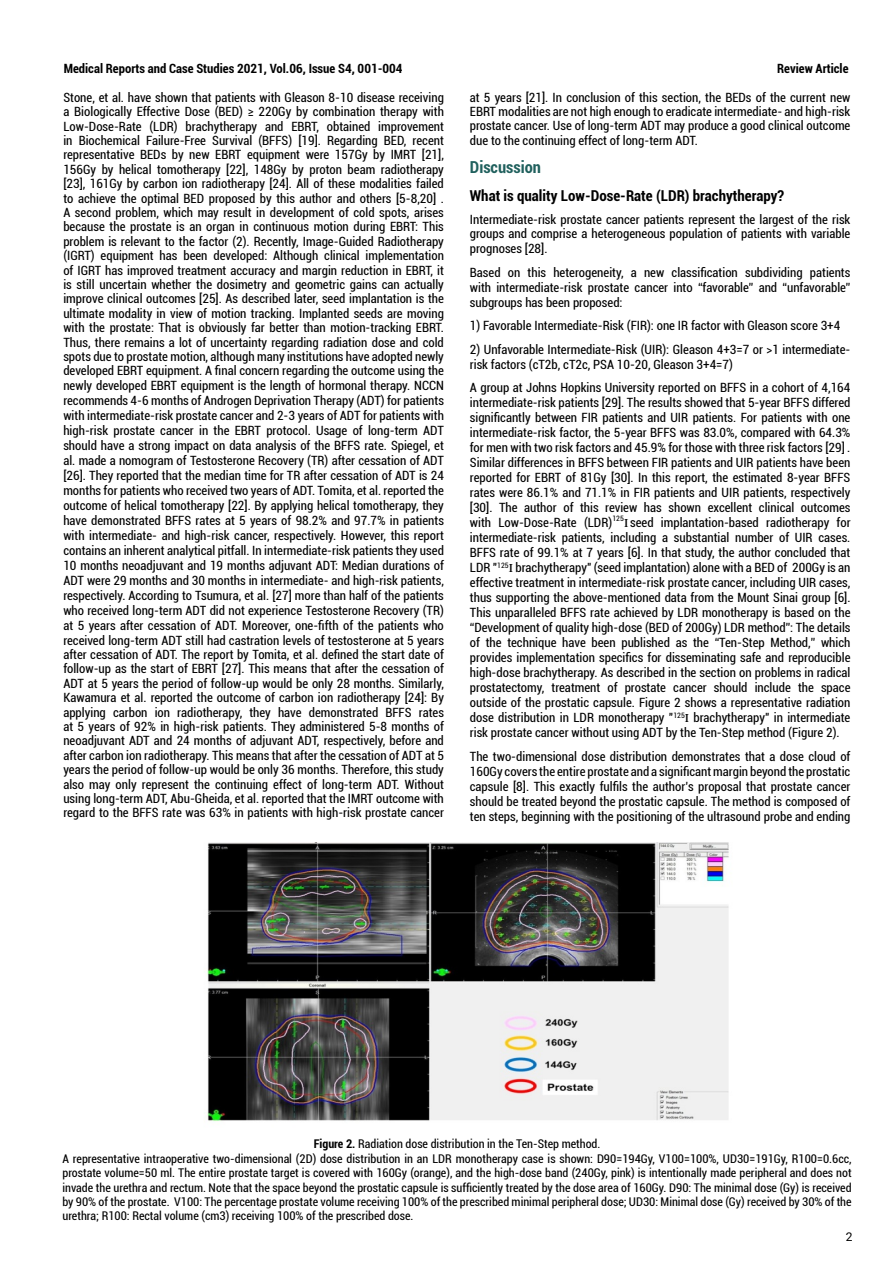
<style>
.page{position:relative;width:893px;height:1263px;background:#fff}
.page>*{position:absolute;margin:0;border:0;box-sizing:border-box;transform-origin:0 0}
.t1{font:700 condensed 16.5px "Roboto";color:#20605d}
.t2{font:700 condensed 15px "Roboto";color:#000}
.t3{font:condensed 12.75px/14.5px "Roboto";color:#000;text-align:justify}
.t4{font:700 condensed 12.75px "Roboto";color:#000}
.t5{font:condensed 12px/14.4px "Roboto";color:#000}
.t6{font:12px "Roboto";color:#000}
.t7{font:condensed 7.5px "Roboto";color:#000}
.s1{font-family:"Times New Roman";font-stretch:normal;font-size:16.5px}
.s2{font-weight:700}
</style>
<div class="page">
<img style="left:207px;top:842px;width:522px;height:279px">
<p class="t4" style="left:64px;top:60px;width:340px">Medical Reports and Case Studies 2021, Vol.06, Issue S4, 001-004</p>
<p class="t4" style="left:777px;top:60px;width:73px">Review Article</p>
<p class="t3" style="left:63px;top:90px;width:382px">Stone, et al. have shown that patients with Gleason 8-10 disease receiving a Biologically Effective Dose (BED) ≥ 220Gy by combination therapy with Low-Dose-Rate (LDR) brachytherapy and EBRT, obtained improvement in Biochemical Failure-Free Survival (BFFS) [19]. Regarding BED, recent representative BEDs by new EBRT equipment were 157Gy by IMRT [21], 156Gy by helical tomotherapy [22], 148Gy by proton beam radiotherapy [23], 161Gy by carbon ion radiotherapy [24]. All of these modalities failed to achieve the optimal BED proposed by this author and others [5-8,20] .<br>A second problem, which may result in development of cold spots, arises because the prostate is an organ in continuous motion during EBRT: This problem is relevant to the factor (2). Recently, Image-Guided Radiotherapy (IGRT) equipment has been developed: Although clinical implementation of IGRT has improved treatment accuracy and margin reduction in EBRT, it is still uncertain whether the dosimetry and geometric gains can actually improve clinical outcomes [25]. As described later, seed implantation is the ultimate modality in view of motion tracking. Implanted seeds are moving with the prostate: That is obviously far better than motion-tracking EBRT.<br>Thus, there remains a lot of uncertainty regarding radiation dose and cold spots due to prostate motion, although many institutions have adopted newly developed EBRT equipment. A final concern regarding the outcome using the newly developed EBRT equipment is the length of hormonal therapy. NCCN recommends 4-6 months of Androgen Deprivation Therapy (ADT) for patients with intermediate-risk prostate cancer and 2-3 years of ADT for patients with high-risk prostate cancer in the EBRT protocol. Usage of long-term ADT should have a strong impact on data analysis of the BFFS rate. Spiegel, et al. made a nomogram of Testosterone Recovery (TR) after cessation of ADT [26]. They reported that the median time for TR after cessation of ADT is 24 months for patients who received two years of ADT. Tomita, et al. reported the outcome of helical tomotherapy [22]. By applying helical tomotherapy, they have demonstrated BFFS rates at 5 years of 98.2% and 97.7% in patients with intermediate- and high-risk cancer, respectively. However, this report contains an inherent analytical pitfall. In intermediate-risk patients they used 10 months neoadjuvant and 19 months adjuvant ADT: Median durations of ADT were 29 months and 30 months in intermediate- and high-risk patients, respectively. According to Tsumura, et al. [27] more than half of the patients who received long-term ADT did not experience Testosterone Recovery (TR) at 5 years after cessation of ADT. Moreover, one-fifth of the patients who received long-term ADT still had castration levels of testosterone at 5 years after cessation of ADT. The report by Tomita, et al. defined the start date of follow-up as the start of EBRT [27]. This means that after the cessation of ADT at 5 years the period of follow-up would be only 28 months. Similarly, Kawamura et al. reported the outcome of carbon ion radiotherapy [24]: By applying carbon ion radiotherapy, they have demonstrated BFFS rates at 5 years of 92% in high-risk patients. They administered 5-8 months of neoadjuvant ADT and 24 months of adjuvant ADT, respectively, before and after carbon ion radiotherapy. This means that after the cessation of ADT at 5 years the period of follow-up would be only 36 months. Therefore, this study also may only represent the continuing effect of long-term ADT. Without using long-term ADT, Abu-Gheida, et al. reported that the IMRT outcome with regard to the BFFS rate was 63% in patients with high-risk prostate cancer</p>
<p class="t3" style="left:470px;top:89px;width:382px">at 5 years [21]. In conclusion of this section, the BEDs of the current new EBRT modalities are not high enough to eradicate intermediate- and high-risk prostate cancer. Use of long-term ADT may produce a good clinical outcome due to the continuing effect of long-term ADT.</p>
<p class="t1" style="left:470px;top:156px;width:72px">Discussion</p>
<p class="t2" style="left:470px;top:185px;width:316px">What is quality Low-Dose-Rate (LDR) brachytherapy?</p>
<p class="t3" style="left:470px;top:211px;width:382px">Intermediate-risk prostate cancer patients represent the largest of the risk groups and comprise a heterogeneous population of patients with variable prognoses [28].</p>
<p class="t3" style="left:470px;top:264px;width:382px;line-height:15px">Based on this heterogeneity, a new classification subdividing patients with intermediate-risk prostate cancer into “favorable” and “unfavorable” subgroups has been proposed:　</p>
<p class="t3" style="left:470px;top:318px;width:372px">1) Favorable Intermediate-Risk (FIR): one IR factor with Gleason score 3+4</p>
<p class="t3" style="left:470px;top:341px;width:382px;line-height:15px">2) Unfavorable Intermediate-Risk (UIR): Gleason 4+3=7 or &gt;1 intermediate&shy;risk factors (cT2b, cT2c, PSA 10-20, Gleason 3+4=7)</p>
<p class="t3" style="left:470px;top:379px;width:382px;line-height:15px">A group at Johns Hopkins University reported on BFFS in a cohort of 4,164 intermediate-risk patients [29]. The results showed that 5-year BFFS differed significantly between FIR patients and UIR patients. For patients with one intermediate-risk factor, the 5-year BFFS was 83.0%, compared with 64.3% for men with two risk factors and 45.9% for those with three risk factors [29] .<br>Similar differences in BFFS between FIR patients and UIR patients have been reported for EBRT of 81Gy [30]. In this report, the estimated 8-year BFFS rates were 86.1% and 71.1% in FIR patients and UIR patients, respectively [30]. The author of this review has shown excellent clinical outcomes</p>
<p class="t3" style="left:470px;top:529px;width:382px;line-height:15px">intermediate-risk patients, including a substantial number of UIR cases.<br>BFFS rate of 99.1% at 7 years [6]. In that study, the author concluded that LDR "<sup>125</sup><span class="s1">I</span> brachytherapy" (seed implantation) alone with a BED of 200Gy is an effective treatment in intermediate-risk prostate cancer, including UIR cases, thus supporting the above-mentioned data from the Mount Sinai group [6].<br>This unparalleled BFFS rate achieved by LDR monotherapy is based on the “Development of quality high-dose (BED of 200Gy) LDR method”: The details of the technique have been published as the “Ten-Step Method,” which provides implementation specifics for disseminating safe and reproducible high-dose brachytherapy. As described in the section on problems in radical prostatectomy, treatment of prostate cancer should include the space outside of the prostatic capsule. Figure 2 shows a representative radiation dose distribution in LDR monotherapy "<sup>125</sup><span class="s1">I</span> brachytherapy" in intermediate risk prostate cancer without using ADT by the Ten-Step method (Figure 2).</p>
<p class="t3" style="left:470px;top:748px;width:382px;line-height:15px">The two-dimensional dose distribution demonstrates that a dose cloud of 160Gy covers the entire prostate and a significant margin beyond the prostatic capsule [8]. This exactly fulfils the author’s proposal that prostate cancer should be treated beyond the prostatic capsule. The method is composed of ten steps, beginning with the positioning of the ultrasound probe and ending</p>
<p class="t7" style="left:612px;top:513px;width:18px">125<span class="s1">I</span></p>
<p class="t3" style="left:470px;top:515px;width:144px">with Low-Dose-Rate (LDR)</p>
<p class="t3" style="left:630px;top:515px;width:222px">seed implantation-based radiotherapy for</p>
<p class="t5" style="left:62px;top:1136px;width:791px;text-indent:251px"><span class="s2">Figure 2.</span> Radiation dose distribution in the Ten-Step method.<br>A representative intraoperative two-dimensional (2D) dose distribution in an LDR monotherapy case is shown: D90=194Gy, V100=100%, UD30=191Gy, R100=0.6cc, prostate volume=50 ml. The entire prostate target is covered with 160Gy (orange), and the high-dose band (240Gy, pink) is intentionally made peripheral and does not invade the urethra and rectum. Note that the space beyond the prostatic capsule is sufficiently treated by the dose area of 160Gy. D90: The minimal dose (Gy) is received by 90% of the prostate. V100: The percentage prostate volume receiving 100% of the prescribed minimal peripheral dose; UD30: Minimal dose (Gy) received by 30% of the urethra; R100: Rectal volume (cm3) receiving 100% of the prescribed dose.</p>
<p class="t6" style="left:846px;top:1228px;width:8px">2</p>
</div>
